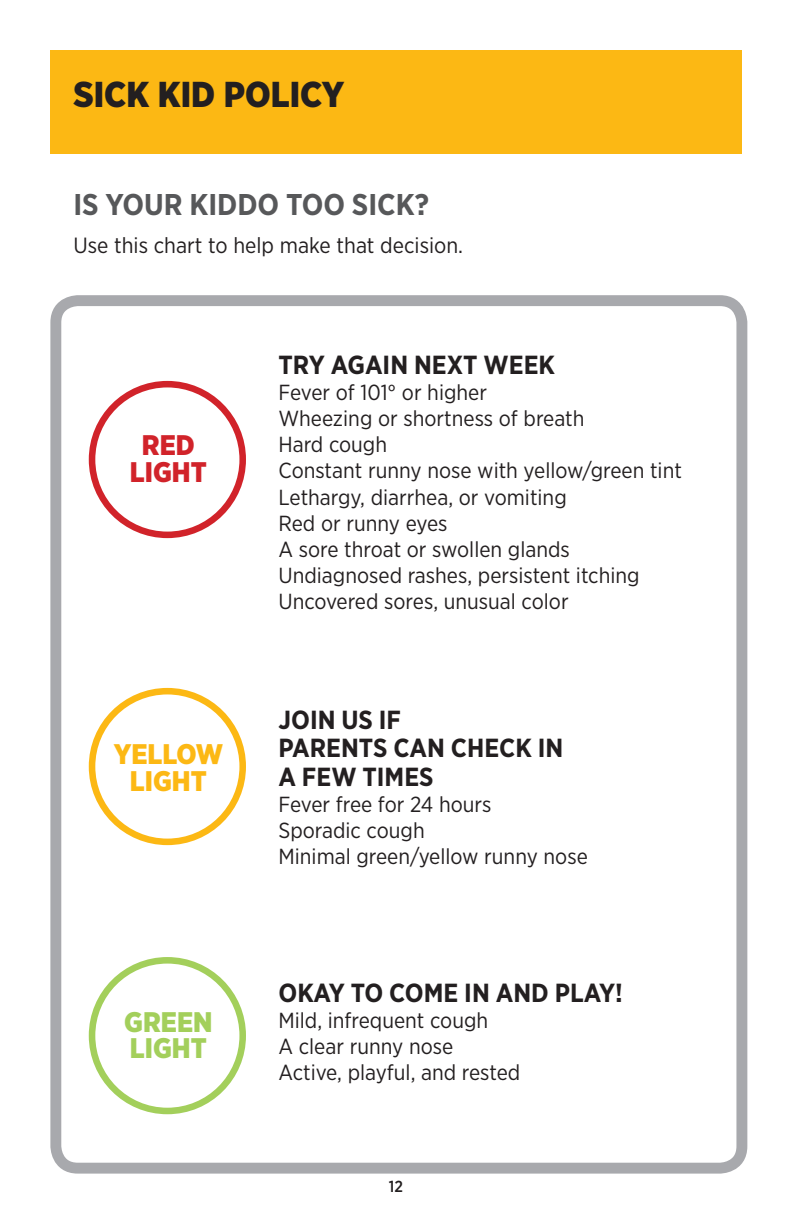
<style>
.page{position:relative;width:792px;height:1224px;background:#fff}
.page>*{position:absolute;margin:0;border:0;box-sizing:border-box;transform-origin:0 0}
.body{font:900 36px "Gotham Narrow";color:#231f20}
.body-2{font:700 30px "Gotham Narrow";color:#57585a}
.t1{font:900 28.4px "Gotham Narrow";color:#fcb814}
.t2{font:900 28.4px "Gotham Narrow";color:#a3cf5b}
.t3{font:900 28.4px "Gotham Narrow";color:#d1232a}
.body-3{font:700 26.2px "Gotham Narrow";color:#231f20}
.body-4{font:22px "Gotham Narrow";color:#231f20}
.body-5{font:21.8px "Gotham Narrow";color:#231f20}
.t4{font:500 16px "Gotham Narrow";color:#231f20}
</style>
<div class="page">
<div style="left:50px;top:295px;width:697px;height:879px;border:11px solid #a8a9ad;border-radius:22px"></div>
<div style="left:50px;top:50px;width:692px;height:104px;background:#fcb814"></div>
<div style="left:89px;top:381px;width:157px;height:157px;border:7px solid #d1232a;border-radius:50%"></div>
<div style="left:89px;top:688px;width:157px;height:157px;border:7px solid #fcb814;border-radius:50%"></div>
<div style="left:89px;top:957px;width:157px;height:157px;border:7px solid #a3cf5b;border-radius:50%"></div>
<p class="body" style="left:73px;top:70px;width:273px">SICK KID POLICY</p>
<p class="body-2" style="left:73px;top:185px;width:357px">IS YOUR KIDDO TOO SICK?</p>
<p class="body-4" style="left:73px;top:231px;width:391px">Use this chart to help make that decision.</p>
<p class="t3" style="left:142px;top:427px;width:54px">RED</p>
<p class="t3" style="left:130px;top:453px;width:78px">LIGHT</p>
<p class="t1" style="left:114px;top:736px;width:111px">YELLOW</p>
<p class="t1" style="left:130px;top:762px;width:78px">LIGHT</p>
<p class="t2" style="left:124px;top:1003px;width:90px">GREEN</p>
<p class="t2" style="left:130px;top:1029px;width:78px">LIGHT</p>
<p class="body-3" style="left:279px;top:348px;width:278px">TRY AGAIN NEXT WEEK</p>
<p class="body-5" style="left:279px;top:379px;width:210px">Fever of 101° or higher</p>
<p class="body-5" style="left:279px;top:405px;width:307px">Wheezing or shortness of breath</p>
<p class="body-5" style="left:279px;top:431px;width:110px">Hard cough</p>
<p class="body-5" style="left:279px;top:457px;width:405px">Constant runny nose with yellow/green tint</p>
<p class="body-5" style="left:279px;top:483px;width:290px">Lethargy, diarrhea, or vomiting</p>
<p class="body-5" style="left:279px;top:510px;width:171px">Red or runny eyes</p>
<p class="body-5" style="left:279px;top:536px;width:293px">A sore throat or swollen glands</p>
<p class="body-5" style="left:279px;top:562px;width:363px">Undiagnosed rashes, persistent itching</p>
<p class="body-5" style="left:279px;top:588px;width:292px">Uncovered sores, unusual color</p>
<p class="body-3" style="left:279px;top:703px;width:124px">JOIN US IF</p>
<p class="body-3" style="left:279px;top:731px;width:286px">PARENTS CAN CHECK IN</p>
<p class="body-3" style="left:279px;top:760px;width:157px">A FEW TIMES</p>
<p class="body-5" style="left:279px;top:791px;width:215px">Fever free for 24 hours</p>
<p class="body-5" style="left:279px;top:817px;width:148px">Sporadic cough</p>
<p class="body-5" style="left:279px;top:843px;width:311px">Minimal green/yellow runny nose</p>
<p class="body-3" style="left:279px;top:975px;width:346px">OKAY TO COME IN AND PLAY!</p>
<p class="body-5" style="left:279px;top:1006px;width:211px">Mild, infrequent cough</p>
<p class="body-5" style="left:279px;top:1033px;width:176px">A clear runny nose</p>
<p class="body-5" style="left:279px;top:1059px;width:243px">Active, playful, and rested</p>
<p class="t4" style="left:389px;top:1177px;width:16px">12</p>
</div>
